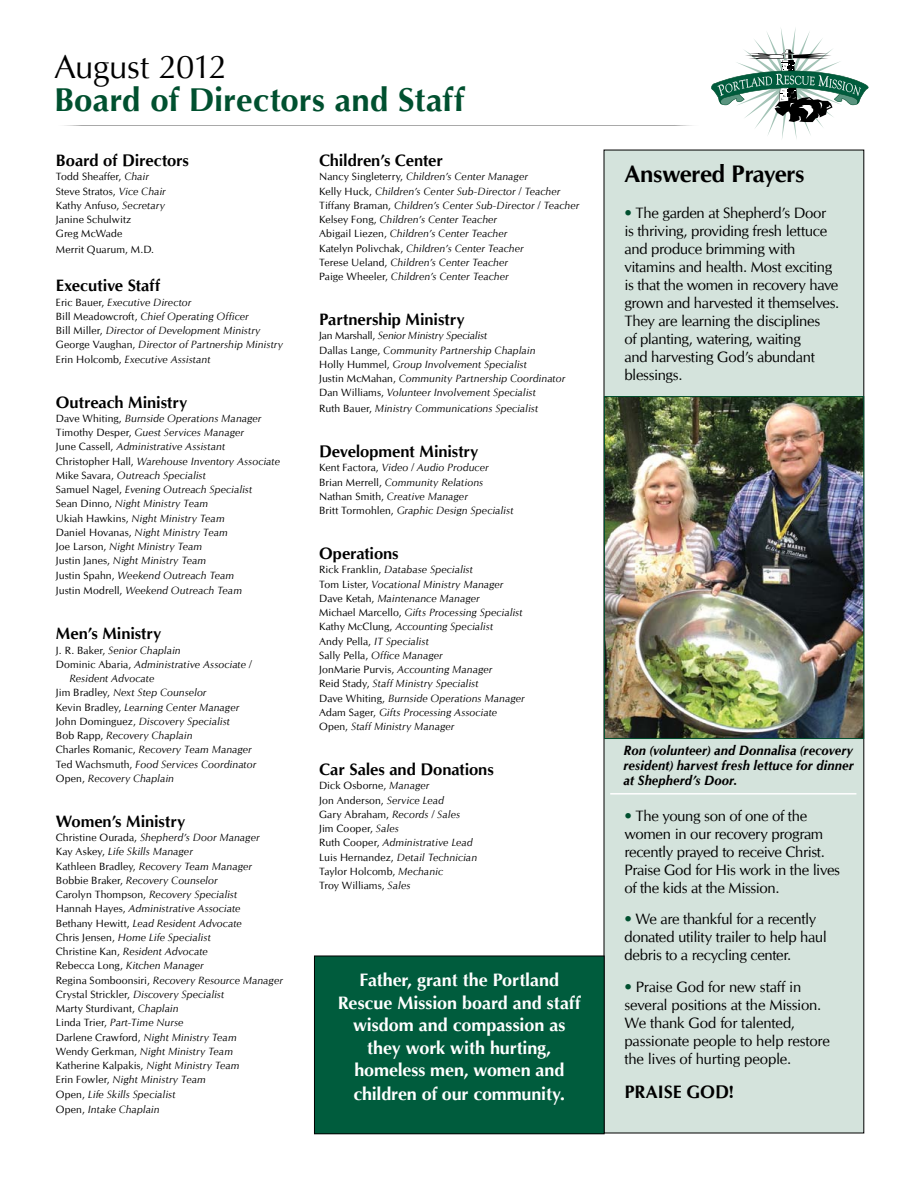
<style>
.page{position:relative;width:918px;height:1188px;background:#fff}
.page>*{position:absolute;margin:0;border:0;box-sizing:border-box;transform-origin:0 0}
.t1{font:700 33px "Optima";color:#00502f}
.t2{font:33px "Optima";letter-spacing:-.02em;color:#000}
.t3{font:700 24px "CG Omega";letter-spacing:-.02em;color:#000}
.t4{font:700 18px/22.8px "Optima";letter-spacing:-.005em;color:#fff;text-align:center}
.t5{font:700 18px "CG Omega";letter-spacing:-.005em;color:#000}
.t6{font:700 16.5px "CG Omega";letter-spacing:-.005em;color:#000}
.t7{font:15px/18px "CG Omega";letter-spacing:-.02em;color:#000}
.t8{font:italic 700 13.5px/15px "CG Omega";letter-spacing:.005em;color:#000;text-align:justify}
.t9{font:italic 10.5px/14.2px "CG Omega";letter-spacing:.005em;color:#000}
.t10{font:10.5px/14.2px "CG Omega";letter-spacing:.01em;color:#000}
.s1{font-style:italic}
.s2{font-style:normal}
.s3{font-size:19.5px}
.s4{color:#00502f}
</style>
<div class="page">
<div style="left:604px;top:150px;width:260px;height:983px;background:#d4e3dc"></div>
<div style="left:314px;top:956px;width:290px;height:178px;background:#005c3d"></div>
<div style="left:314px;top:956px;width:290px;height:178px;border:1px solid #000"></div>
<svg style="left:711px;top:28px;width:157px;height:111px"></svg>
<hr style="left:54px;top:125px;width:648px;height:1px;background:#000">
<img style="left:606px;top:398px;width:256px;height:339px">
<div style="left:604px;top:396px;width:260px;height:343px;border:1px solid #00502f"></div>
<hr style="left:610px;top:793px;width:246px;height:2px;background:#fff">
<h1 class="t2" style="left:54px;top:48px;width:175px">August 2012</h1>
<h1 class="t1" style="left:54px;top:81px;width:412px">Board of Directors and Staff</h1>
<h3 class="t6" style="left:56px;top:150px;width:135px">Board of Directors</h3>
<p class="t10" style="left:56px;top:170px;width:111px">Todd Sheaffer, <span class="s1">Chair<br></span>Steve Stratos, <span class="s1">Vice Chair<br></span>Kathy Anfuso, <span class="s1">Secretary<br></span>Janine Schulwitz<br>Greg McWade</p>
<p class="t10" style="left:56px;top:243px;width:100px">Merrit Quarum, M.D.</p>
<h3 class="t6" style="left:56px;top:275px;width:106px">Executive Staff</h3>
<p class="t9" style="left:56px;top:295px;width:229px"><span class="s2">Eric Bauer,</span> Executive Director<br><span class="s2">Bill Meadowcroft,</span> Chief Operating Officer<br><span class="s2">Bill Miller,</span> Director of Development Ministry <span class="s2">George Vaughan,</span> Director of Partnership Ministry <span class="s2">Erin Holcomb,</span> Executive Assistant</p>
<h3 class="t6" style="left:56px;top:392px;width:133px">Outreach Ministry</h3>
<p class="t9" style="left:56px;top:411px;width:226px"><span class="s2">Dave Whiting,</span> Burnside Operations Manager <span class="s2">Timothy Desper,</span> Guest Services Manager<br><span class="s2">June Cassell,</span> Administrative Assistant <span class="s2">Christopher Hall,</span> Warehouse Inventory Associate <span class="s2">Mike Savara,</span> Outreach Specialist<br><span class="s2">Samuel Nagel,</span> Evening Outreach Specialist<br><span class="s2">Sean Dinno,</span> Night Ministry Team<br><span class="s2">Ukiah Hawkins,</span> Night Ministry Team<br><span class="s2">Daniel Hovanas,</span> Night Ministry Team<br><span class="s2">Joe Larson,</span> Night Ministry Team<br><span class="s2">Justin Janes,</span> Night Ministry Team<br><span class="s2">Justin Spahn,</span> Weekend Outreach Team</p>
<p class="t9" style="left:56px;top:584px;width:188px"><span class="s2">Justin Modrell,</span> Weekend Outreach Team</p>
<h3 class="t6" style="left:56px;top:623px;width:107px">Men’s Ministry</h3>
<p class="t9" style="left:56px;top:643px;width:126px"><span class="s2">J. R. Baker,</span> Senior Chaplain</p>
<p class="t9" style="left:56px;top:657px;width:197px"><span class="s2">Dominic Abaria,</span> Administrative Associate /</p>
<p class="t9" style="left:69px;top:672px;width:86px">Resident Advocate</p>
<p class="t9" style="left:56px;top:686px;width:152px"><span class="s2">Jim Bradley,</span> Next Step Counselor</p>
<p class="t9" style="left:56px;top:700px;width:185px"><span class="s2">Kevin Bradley,</span> Learning Center Manager</p>
<p class="t9" style="left:56px;top:714px;width:176px"><span class="s2">John Dominguez,</span> Discovery Specialist</p>
<p class="t9" style="left:56px;top:729px;width:138px"><span class="s2">Bob Rapp,</span> Recovery Chaplain</p>
<p class="t9" style="left:56px;top:743px;width:197px"><span class="s2">Charles Romanic,</span> Recovery Team Manager</p>
<p class="t9" style="left:56px;top:757px;width:202px"><span class="s2">Ted Wachsmuth,</span> Food Services Coordinator</p>
<p class="t9" style="left:56px;top:771px;width:120px"><span class="s2">Open,</span> Recovery Chaplain</p>
<h3 class="t6" style="left:56px;top:811px;width:131px">Women’s Ministry</h3>
<p class="t9" style="left:56px;top:831px;width:228px"><span class="s2">Christine Ourada,</span> Shepherd’s Door Manager<br><span class="s2">Kay Askey,</span> Life Skills Manager<br><span class="s2">Kathleen Bradley,</span> Recovery Team Manager <span class="s2">Bobbie Braker,</span> Recovery Counselor<br><span class="s2">Carolyn Thompson,</span> Recovery Specialist<br><span class="s2">Hannah Hayes,</span> Administrative Associate<br><span class="s2">Bethany Hewitt,</span> Lead Resident Advocate<br><span class="s2">Chris Jensen,</span> Home Life Specialist<br><span class="s2">Christine Kan,</span> Resident Advocate<br><span class="s2">Rebecca Long,</span> Kitchen Manager<br><span class="s2">Regina Somboonsiri,</span> Recovery Resource Manager <span class="s2">Crystal Strickler,</span> Discovery Specialist<br><span class="s2">Marty Sturdivant,</span> Chaplain<br><span class="s2">Linda Trier,</span> Part-Time Nurse<br><span class="s2">Darlene Crawford,</span> Night Ministry Team<br><span class="s2">Wendy Gerkman,</span> Night Ministry Team<br><span class="s2">Katherine Kalpakis,</span> Night Ministry Team<br><span class="s2">Erin Fowler,</span> Night Ministry Team<br><span class="s2">Open,</span> Life Skills Specialist</p>
<p class="t9" style="left:56px;top:1103px;width:105px"><span class="s2">Open,</span> Intake Chaplain</p>
<h3 class="t6" style="left:319px;top:150px;width:125px">Children’s Center</h3>
<p class="t9" style="left:319px;top:170px;width:262px"><span class="s2">Nancy Singleterry,</span> Children’s Center Manager<br><span class="s2">Kelly Huck,</span> Children’s Center Sub-Director / Teacher <span class="s2">Tiffany Braman,</span> Children’s Center Sub-Director / Teacher <span class="s2">Kelsey Fong,</span> Children’s Center Teacher<br><span class="s2">Abigail Liezen,</span> Children’s Center Teacher<br><span class="s2">Katelyn Polivchak,</span> Children’s Center Teacher<br><span class="s2">Terese Ueland,</span> Children’s Center Teacher<br><span class="s2">Paige Wheeler,</span> Children’s Center Teacher</p>
<h3 class="t6" style="left:319px;top:309px;width:147px">Partnership Ministry</h3>
<p class="t9" style="left:319px;top:329px;width:248px"><span class="s2">Jan Marshall,</span> Senior Ministry Specialist<br><span class="s2">Dallas Lange,</span> Community Partnership Chaplain<br><span class="s2">Holly Hummel,</span> Group Involvement Specialist<br><span class="s2">Justin McMahan,</span> Community Partnership Coordinator <span class="s2">Dan Williams,</span> Volunteer Involvement Specialist</p>
<p class="t9" style="left:319px;top:402px;width:221px"><span class="s2">Ruth Bauer,</span> Ministry Communications Specialist</p>
<h3 class="t6" style="left:319px;top:441px;width:161px">Development Ministry</h3>
<p class="t9" style="left:319px;top:461px;width:196px"><span class="s2">Kent Factora,</span> Video / Audio Producer <span class="s2">Brian Merrell,</span> Community Relations <span class="s2">Nathan Smith,</span> Creative Manager<br><span class="s2">Britt Tormohlen,</span> Graphic Design Specialist</p>
<h3 class="t6" style="left:319px;top:543px;width:81px">Operations</h3>
<p class="t9" style="left:319px;top:563px;width:207px"><span class="s2">Rick Franklin,</span> Database Specialist<br><span class="s2">Tom Lister,</span> Vocational Ministry Manager <span class="s2">Dave Ketah,</span> Maintenance Manager<br><span class="s2">Michael Marcello,</span> Gifts Processing Specialist <span class="s2">Kathy McClung,</span> Accounting Specialist<br><span class="s2">Andy Pella,</span> IT Specialist<br><span class="s2">Sally Pella,</span> Office Manager<br><span class="s2">JonMarie Purvis,</span> Accounting Manager<br><span class="s2">Reid Stady,</span> Staff Ministry Specialist<br><span class="s2">Dave Whiting,</span> Burnside Operations Manager <span class="s2">Adam Sager,</span> Gifts Processing Associate <span class="s2">Open,</span> Staff Ministry Manager</p>
<h3 class="t6" style="left:319px;top:759px;width:176px">Car Sales and Donations</h3>
<p class="t10" style="left:319px;top:779px;width:160px">Dick Osborne, <span class="s1">Manager<br></span>Jon Anderson, <span class="s1">Service Lead<br></span>Gary Abraham, <span class="s1">Records / Sales<br></span>Jim Cooper, <span class="s1">Sales<br></span>Ruth Cooper, <span class="s1">Administrative Lead<br></span>Luis Hernandez, <span class="s1">Detail Technician<br></span>Taylor Holcomb, <span class="s1">Mechanic<br></span>Troy Williams, <span class="s1">Sales</span></p>
<h3 class="t4" style="left:338px;top:969px;width:244px">Father, grant the Portland<br>Rescue Mission board and staff wisdom and compassion as they work with hurting, homeless men, women and children of our community<span class="s3">.</span></h3>
<h2 class="t3" style="left:624px;top:158px;width:182px">Answered Prayers</h2>
<p class="t7" style="left:624px;top:204px;width:217px"><span class="s4">•</span> The garden at Shepherd’s Door<br>is thriving, providing fresh lettuce and produce brimming with vitamins and health. Most exciting is that the women in recovery have grown and harvested it themselves.<br>They are learning the disciplines<br>of planting, watering, waiting<br>and harvesting God’s abundant blessings.</p>
<p class="t8" style="left:624px;top:743px;width:232px">Ron (volunteer) and Donnalisa (recovery resident) harvest fresh lettuce for dinner at Shepherd’s Door.</p>
<h3 class="t7" style="left:624px;top:807px;width:217px"><span class="s4">•</span> The young son of one of the women in our recovery program recently prayed to receive Christ.<br>Praise God for His work in the lives of the kids at the Mission.</h3>
<h3 class="t7" style="left:624px;top:910px;width:204px"><span class="s4">•</span> We are thankful for a recently donated utility trailer to help haul debris to a recycling center.</h3>
<h3 class="t7" style="left:624px;top:978px;width:207px"><span class="s4">•</span> Praise God for new staff in several positions at the Mission.<br>We thank God for talented, passionate people to help restore the lives of hurting people.</h3>
<h3 class="t5" style="left:624px;top:1081px;width:111px">PRAISE GOD!</h3>
</div>
